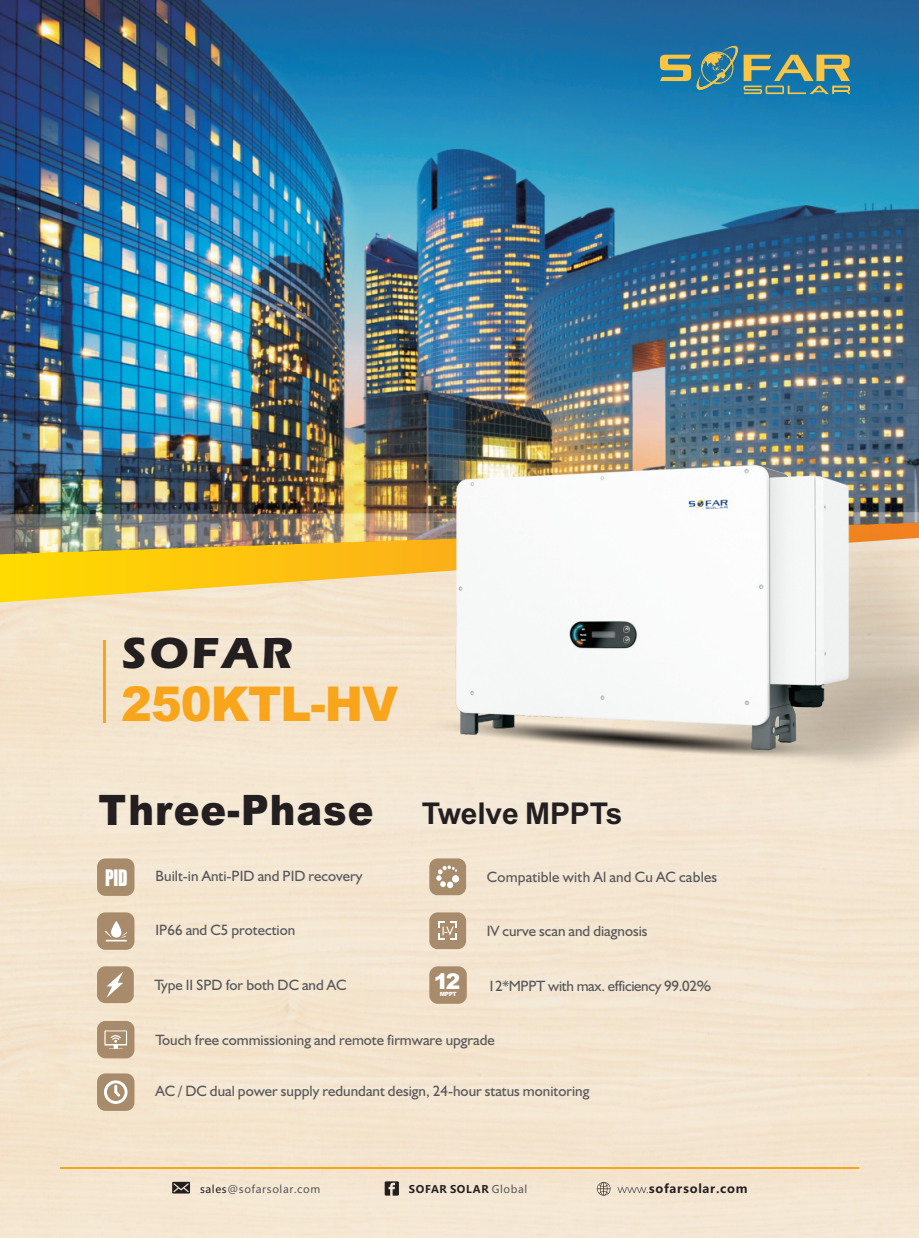
<style>
.page{position:relative;width:919px;height:1238px;background:#fff}
.page>*{position:absolute;margin:0;border:0;box-sizing:border-box;transform-origin:0 0}
.t1{font:900 48px "Arial";letter-spacing:-.02em;color:#f9a51b;scale:.96 1}
.t2{font:700 45px "Eras ITC";letter-spacing:.065em;color:#231f20}
.t3{font:900 42px "Arial";letter-spacing:.025em;color:#231f20;scale:.92 1}
.t4{font:900 21.75px "Arial";color:#fff}
.t5{font:21px "Impact";color:#fff;scale:.81 1}
.t6{font:15px "Humanist 521 BT";color:#57585a}
.t7{font:15px "Humanist 521 BT";letter-spacing:-.02em;color:#57585a}
.t8{font:700 12px "Microsoft Ya Hei";letter-spacing:.06em;color:#231f20}
.t9{font:10.5px "Microsoft Ya Hei";letter-spacing:.06em;color:#57585a}
.t10{font:700 10.5px "Microsoft Ya Hei";letter-spacing:.06em;color:#231f20}
.t11{font:900 5.85px "Arial";color:#fff}
.s1{font-weight:700;font-size:30px}
.s2{color:#231f20}
.s3{font-weight:400;color:#57585a}
</style>
<div class="page">
<img style="left:0;top:0;width:918px;height:512px">
<div style="left:0;top:602px;width:918px;height:635px;background:#f4e5d0"></div>
<hr style="left:103px;top:639px;width:3px;height:83px;background:#f9a51b">
<img style="left:0;top:512px;width:445px;height:10px">
<img style="left:0;top:522px;width:445px;height:80px">
<img style="left:556px;top:405px;width:362px;height:424px">
<img style="left:377px;top:710px;width:510px;height:58px">
<svg style="left:660px;top:46px;width:77px;height:44px;background:#54898d"></svg>
<svg style="left:743px;top:55px;width:107px;height:39px;background:#6d9382"></svg>
<div style="left:97px;top:966px;width:37px;height:37px;background:#a78b6b;border-radius:8px"></div>
<svg style="left:106px;top:972px;width:17px;height:25px"></svg>
<div style="left:97px;top:858px;width:37px;height:37px;background:#a78b6b;border-radius:8px"></div>
<div style="left:97px;top:912px;width:37px;height:37px;background:#a78b6b;border-radius:8px"></div>
<svg style="left:105px;top:921px;width:22px;height:20px"></svg>
<div style="left:429px;top:858px;width:37px;height:37px;background:#a78b6b;border-radius:8px"></div>
<div style="left:452px;top:875px;width:7px;height:7px;background:#fff;border-radius:50%"></div>
<svg style="left:436px;top:865px;width:21px;height:22px"></svg>
<div style="left:97px;top:1020px;width:37px;height:38px;background:#a78b6b;border-radius:8px"></div>
<svg style="left:104px;top:1030px;width:23px;height:18px"></svg>
<div style="left:429px;top:912px;width:37px;height:37px;background:#a78b6b;border-radius:8px"></div>
<svg style="left:438px;top:921px;width:18px;height:18px"></svg>
<div style="left:429px;top:966px;width:37px;height:37px;background:#a78b6b;border-radius:8px"></div>
<div style="left:97px;top:1073px;width:37px;height:37px;background:#a78b6b;border-radius:8px"></div>
<svg style="left:104px;top:1080px;width:23px;height:23px"></svg>
<hr style="left:60px;top:1167px;width:798px;height:1px;background:#f9a51b">
<svg style="left:172px;top:1181px;width:18px;height:12px"></svg>
<svg style="left:384px;top:1181px;width:15px;height:14px"></svg>
<svg style="left:617px;top:1187px;width:31px;height:6px"></svg>
<svg style="left:597px;top:1181px;width:13px;height:14px"></svg>
<img style="left:445px;top:412px;width:408px;height:365px">
<h2 class="t2" style="left:122px;top:636px;width:173px">SOFAR</h2>
<h1 class="t1" style="left:121px;top:686px;width:290px">250KTL-HV</h1>
<h3 class="t3" style="left:98px;top:795px;width:571px">Three-Phase <span class="s1">Twelve MPPTs</span></h3>
<h3 class="t5" style="left:105px;top:869px;width:29px">PID</h3>
<p class="t6" style="left:155px;top:869px;width:208px">Built-in Anti-PID and PID recovery</p>
<p class="t6" style="left:155px;top:923px;width:141px">IP66 and C5 protection</p>
<p class="t6" style="left:154px;top:978px;width:193px">Type II SPD for both DC and AC</p>
<p class="t6" style="left:487px;top:871px;width:232px">Compatible with Al and Cu AC cables</p>
<p class="t6" style="left:487px;top:924px;width:162px">IV curve scan and diagnosis</p>
<h3 class="t4" style="left:434px;top:973px;width:28px">12</h3>
<p class="t11" style="left:440px;top:991px;width:18px">MPPT</p>
<p class="t7" style="left:488px;top:979px;width:225px">12*MPPT with max. efficiency 99.02%</p>
<p class="t6" style="left:155px;top:1033px;width:341px">Touch free commissioning and remote firmware upgrade</p>
<p class="t6" style="left:155px;top:1084px;width:435px">AC / DC dual power supply redundant design, 24-hour status monitoring</p>
<p class="t9" style="left:200px;top:1184px;width:122px"><span class="s2">sales</span>@sofarsolar.com</p>
<p class="t10" style="left:409px;top:1184px;width:120px">SOFAR SOLAR <span class="s3">Global</span></p>
<p class="t8" style="left:649px;top:1183px;width:100px">sofarsolar.com</p>
</div>
